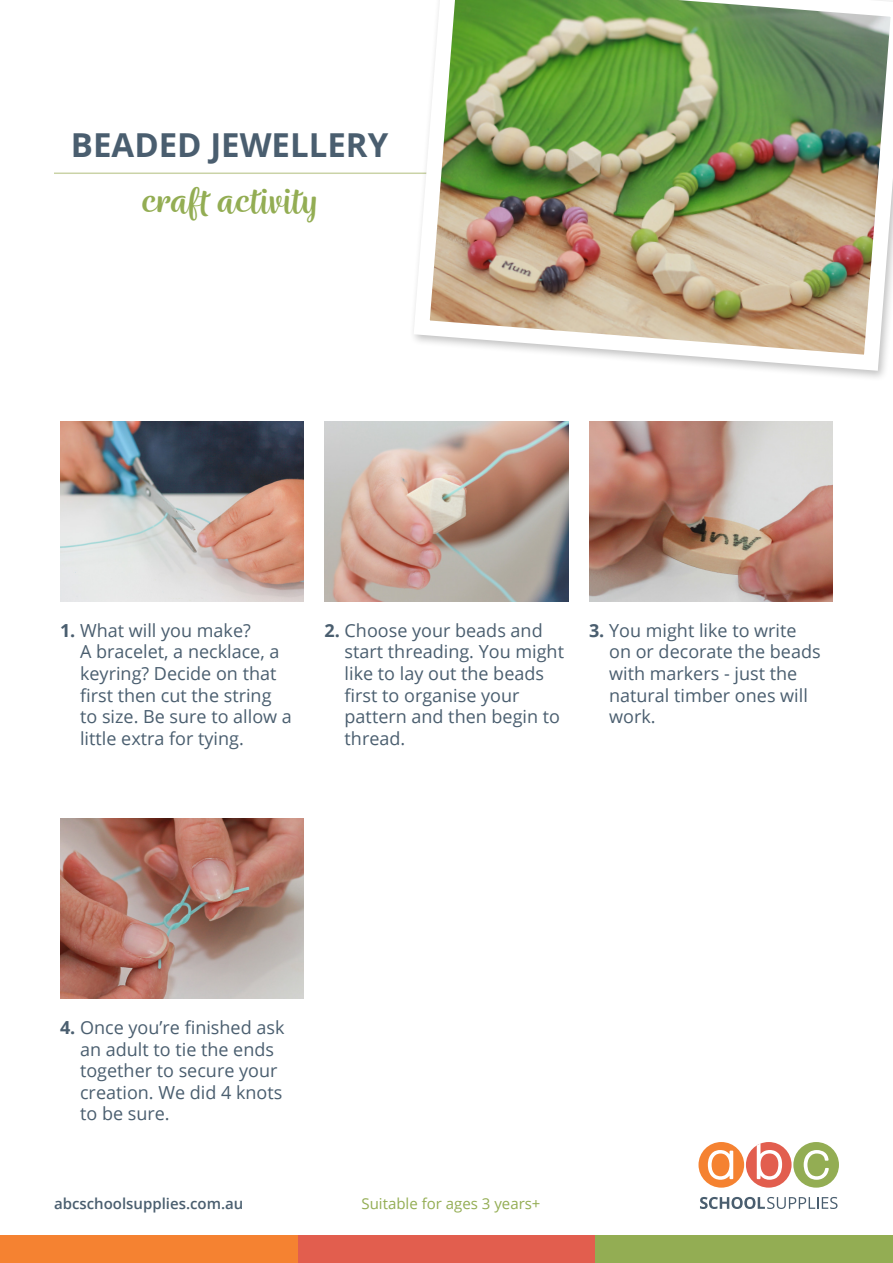
<style>
.page{position:relative;width:893px;height:1263px;background:#fff}
.page>*{position:absolute;margin:0;border:0;box-sizing:border-box;transform-origin:0 0}
.t1{font:500 40.5px "Wreath";color:#93ad53}
.t2{font:700 33px "Open Sans";color:#4a5e6f}
.t3{font:18px/21.6px "Open Sans";color:#4a5e6f}
.t4{font:600 15px "Open Sans";color:#4a5e6f}
.t5{font:15px "Open Sans";color:#93ad53}
.s1{font-weight:700}
</style>
<div class="page">
<svg style="left:700px;top:1197px;width:137px;height:12px"></svg>
<div style="left:746px;top:1142px;width:45px;height:46px;background:#e25e4e;border-radius:50%"></div>
<div style="left:698px;top:1142px;width:46px;height:46px;background:#f58231;border-radius:50%"></div>
<div style="left:793px;top:1142px;width:46px;height:46px;background:#93ad53;border-radius:50%"></div>
<svg style="left:708px;top:1150px;width:25px;height:30px"></svg>
<svg style="left:804px;top:1150px;width:25px;height:30px"></svg>
<svg style="left:757px;top:1143px;width:25px;height:37px"></svg>
<div style="left:0;top:1235px;width:298px;height:28px;background:#f58231"></div>
<div style="left:298px;top:1235px;width:297px;height:28px;background:#e25e4e"></div>
<div style="left:595px;top:1235px;width:298px;height:28px;background:#93ad53"></div>
<hr style="left:54px;top:172px;width:395px;height:2px;background:#cad3a7">
<img style="left:406px;top:0;width:487px;height:378px">
<img style="left:60px;top:421px;width:244px;height:181px">
<img style="left:60px;top:818px;width:244px;height:181px">
<img style="left:324px;top:421px;width:244px;height:181px">
<img style="left:589px;top:421px;width:243px;height:181px">
<h2 class="t2" style="left:71px;top:121px;width:319px">BEADED JEWELLERY</h2>
<h1 class="t1" style="left:141px;top:176px;width:178px">craft activity</h1>
<p class="t3" style="left:80px;top:619px;width:213px;text-indent:-20px"><span class="s1">1.</span> What will you make?<br>A bracelet, a necklace, a keyring? Decide on that first then cut the string to size. Be sure to allow a little extra for tying.</p>
<p class="t3" style="left:345px;top:619px;width:221px;text-indent:-20px"><span class="s1">2.</span> Choose your beads and start threading. You might like to lay out the beads first to organise your pattern and then begin to thread.</p>
<p class="t3" style="left:609px;top:619px;width:213px;text-indent:-20px"><span class="s1">3.</span> You might like to write on or decorate the beads with markers - just the natural timber ones will work.</p>
<p class="t3" style="left:80px;top:1016px;width:206px;text-indent:-20px"><span class="s1">4.</span> Once you’re finished ask an adult to tie the ends together to secure your creation. We did 4 knots to be sure.</p>
<p class="t4" style="left:54px;top:1193px;width:191px">abcschoolsupplies.com.au</p>
<p class="t5" style="left:361px;top:1193px;width:181px">Suitable for ages 3 years+</p>
</div>
